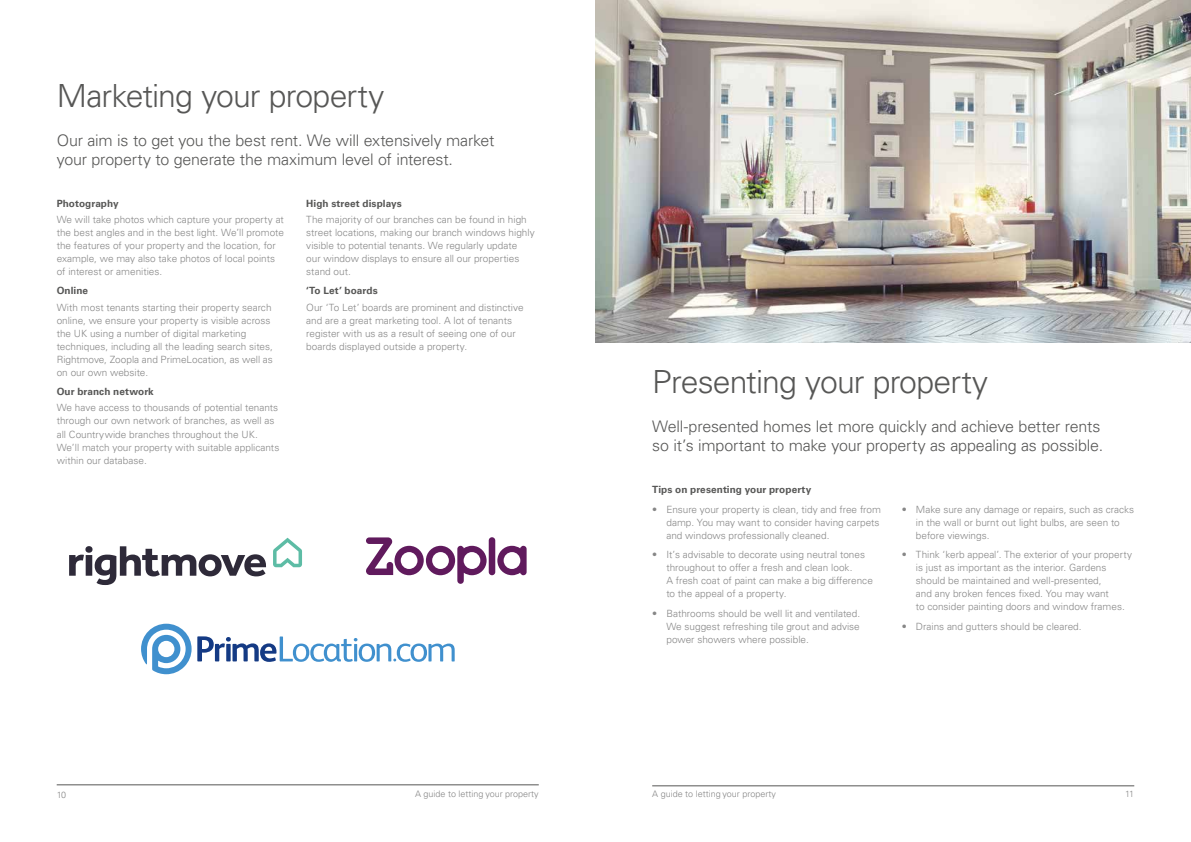
<style>
.page{position:relative;width:1191px;height:842px;background:#fff}
.page>*{position:absolute;margin:0;border:0;box-sizing:border-box;transform-origin:0 0}
.t1{font:300 32px "Univers LT Pro 45";letter-spacing:-.03em;color:#575756}
.t2{font:300 16px/19.2px "Univers LT Pro 45";letter-spacing:-.015em;color:#575756}
.t3{font:300 10px/13px "Univers LT Pro 45";color:#878787}
.t4{font:700 10px "Univers LT Pro 65";letter-spacing:.005em;color:#575756}
.t5{font:300 9px "Univers LT Pro 45";color:#878787}
</style>
<div class="page">
<hr style="left:57px;top:784px;width:482px;height:1px;background:#575756">
<hr style="left:652px;top:785px;width:482px;height:1px;background:#575756">
<img style="left:595px;top:0;width:596px;height:343px">
<svg style="left:273px;top:538px;width:29px;height:29px"></svg>
<svg style="left:69px;top:546px;width:197px;height:39px"></svg>
<svg style="left:366px;top:537px;width:160px;height:47px"></svg>
<svg style="left:141px;top:624px;width:314px;height:50px"></svg>
<h1 class="t1" style="left:57px;top:75px;width:329px">Marketing your property</h1>
<h2 class="t2" style="left:57px;top:130px;width:439px">Our aim is to get you the best rent. We will extensively market your property to generate the maximum level of interest.</h2>
<p class="t4" style="left:57px;top:196px;width:63px">Photography</p>
<p class="t3" style="left:57px;top:213px;width:229px">We will take photos which capture your property at the best angles and in the best light. We’ll promote the features of your property and the location, for example, we may also take photos of local points of interest or amenities.</p>
<p class="t4" style="left:57px;top:284px;width:33px">Online</p>
<p class="t3" style="left:57px;top:300px;width:218px">With most tenants starting their property search online, we ensure your property is visible across the UK using a number of digital marketing techniques, including all the leading search sites, Rightmove, Zoopla and PrimeLocation, as well as on our own website.</p>
<p class="t4" style="left:57px;top:385px;width:99px">Our branch network</p>
<p class="t3" style="left:57px;top:401px;width:224px">We have access to thousands of potential tenants through our own network of branches, as well as all Countrywide branches throughout the UK.<br>We’ll match your property with suitable applicants within our database.</p>
<p class="t4" style="left:306px;top:196px;width:97px">High street displays</p>
<p class="t3" style="left:306px;top:213px;width:230px">The majority of our branches can be found in high street locations, making our branch windows highly visible to potential tenants. We regularly update<br>our window displays to ensure all our properties stand out.</p>
<p class="t4" style="left:306px;top:284px;width:73px">‘To Let’ boards</p>
<p class="t3" style="left:306px;top:300px;width:219px">Our ‘To Let’ boards are prominent and distinctive and are a great marketing tool. A lot of tenants register with us as a result of seeing one of our boards displayed outside a property.</p>
<h1 class="t1" style="left:652px;top:361px;width:337px">Presenting your property</h1>
<h2 class="t2" style="left:652px;top:416px;width:452px">Well-presented homes let more quickly and achieve better rents so it’s important to make your property as appealing as possible.</h2>
<p class="t4" style="left:652px;top:483px;width:161px">Tips on presenting your property</p>
<p class="t3" style="left:666px;top:502px;width:216px;text-indent:-14px">• Ensure your property is clean, tidy and free from damp. You may want to consider having carpets and windows professionally cleaned.</p>
<p class="t3" style="left:666px;top:548px;width:208px;text-indent:-14px">• It’s advisable to decorate using neutral tones throughout to offer a fresh and clean look.<br>A fresh coat of paint can make a big difference to the appeal of a property.</p>
<p class="t3" style="left:666px;top:606px;width:195px;text-align:justify;text-indent:-14px">• Bathrooms should be well lit and ventilated.<br>We suggest refreshing tile grout and advise power showers where possible.</p>
<p class="t3" style="left:916px;top:502px;width:220px;text-indent:-14px">• Make sure any damage or repairs, such as cracks in the wall or burnt out light bulbs, are seen to before viewings.</p>
<p class="t3" style="left:916px;top:548px;width:218px;text-indent:-14px">• Think ‘kerb appeal’. The exterior of your property is just as important as the interior. Gardens should be maintained and well-presented,<br>and any broken fences fixed. You may want<br>to consider painting doors and window frames.</p>
<p class="t3" style="left:901px;top:619px;width:181px">• Drains and gutters should be cleared.</p>
<p class="t5" style="left:57px;top:789px;width:11px">10</p>
<p class="t5" style="left:415px;top:788px;width:125px">A guide to letting your property</p>
<p class="t5" style="left:652px;top:788px;width:125px">A guide to letting your property</p>
<p class="t5" style="left:1125px;top:788px;width:10px">11</p>
</div>
